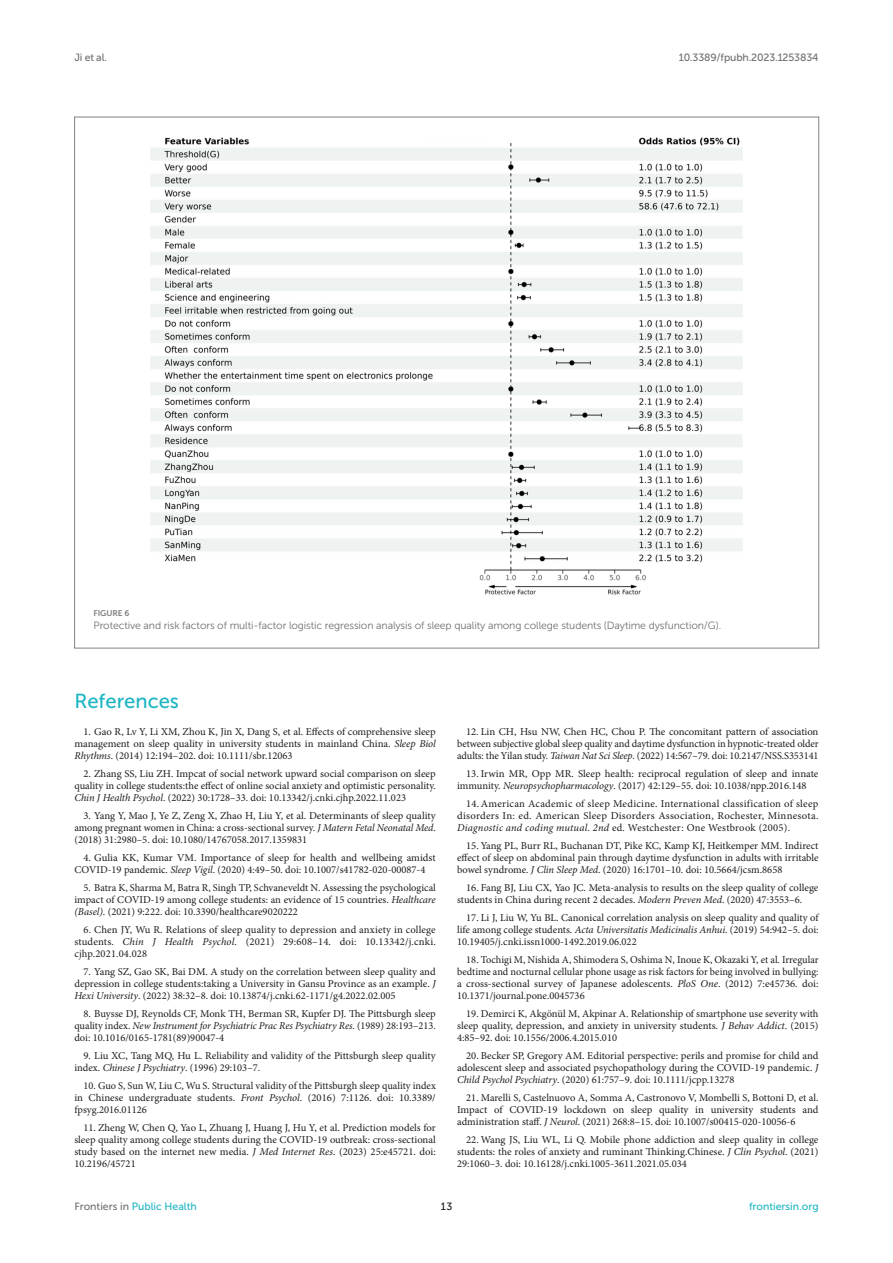
<style>
.page{position:relative;width:893px;height:1263px;background:#fff}
.page>*{position:absolute;margin:0;border:0;box-sizing:border-box;transform-origin:0 0}
.REF_HD{font:20.25px "Museo Sans 500";color:#1db5c3}
.REF_00{font:10.5px/12px "Minion Pro";color:#1b1c1b;text-align:justify}
.FIG_LEG{font:10.5px "Museo Sans 300";letter-spacing:-.01em;color:#706f70}
.t1{font:10.5px "Museo Sans 500";color:#1db5c3}
.t2{font:10.5px "Museo Sans 500";letter-spacing:-.015em;color:#706f70}
.t3{font:10.5px "Museo Sans 500";color:#1b1c1b}
.FIG_HD{font:8.25px "Museo Sans 700";letter-spacing:-.01em;color:#7e7f7f}
.s1{font-style:italic}
.s2{color:#706f70}
</style>
<div class="page">
<img style="left:150px;top:137px;width:593px;height:458px">
<p class="t2" style="left:74px;top:51px;width:34px">Ji et al.</p>
<p class="t2" style="left:679px;top:51px;width:141px">10.3389/fpubh.2023.1253834</p>
<p class="FIG_HD" style="left:94px;top:608px;width:37px">FIGURE 6</p>
<p class="FIG_LEG" style="left:94px;top:620px;width:629px">Protective and risk factors of multi-factor logistic regression analysis of sleep quality among college students (Daytime dysfunction/G).</p>
<p class="REF_HD" style="left:74px;top:690px;width:106px">References</p>
<p class="REF_00" style="left:74px;top:726px;width:363px;text-indent:9px">1. Gao R, Lv Y, Li XM, Zhou K, Jin X, Dang S, et al. Effects of comprehensive sleep management on sleep quality in university students in mainland China. <span class="s1">Sleep Biol Rhythms</span>. (2014) 12:194–202. doi: 10.1111/sbr.12063</p>
<p class="REF_00" style="left:74px;top:768px;width:363px;text-indent:9px">2. Zhang SS, Liu ZH. Impcat of social network upward social comparison on sleep quality in college students:the effect of online social anxiety and optimistic personality.<br><span class="s1">Chin J Health Psychol</span>. (2022) 30:1728–33. doi: 10.13342/j.cnki.cjhp.2022.11.023</p>
<p class="REF_00" style="left:74px;top:810px;width:363px;text-indent:9px">3. Yang Y, Mao J, Ye Z, Zeng X, Zhao H, Liu Y, et al. Determinants of sleep quality among pregnant women in China: a cross-sectional survey. <span class="s1">J Matern Fetal Neonatal Med</span>. (2018) 31:2980–5. doi: 10.1080/14767058.2017.1359831</p>
<p class="REF_00" style="left:74px;top:852px;width:363px;text-indent:9px">4. Gulia KK, Kumar VM. Importance of sleep for health and wellbeing amidst<br>COVID-19 pandemic. <span class="s1">Sleep Vigil</span>. (2020) 4:49–50. doi: 10.1007/s41782-020-00087-4</p>
<p class="REF_00" style="left:74px;top:882px;width:363px;text-indent:9px">5. Batra K, Sharma M, Batra R, Singh TP, Schvaneveldt N. Assessing the psychological impact of COVID-19 among college students: an evidence of 15 countries. <span class="s1">Healthcare (Basel)</span>. (2021) 9:222. doi: 10.3390/healthcare9020222</p>
<p class="REF_00" style="left:74px;top:924px;width:363px;text-indent:9px">6. Chen JY, Wu R. Relations of sleep quality to depression and anxiety in college students. <span class="s1">Chin J Health Psychol</span>. (2021) 29:608–14. doi: 10.13342/j.cnki. cjhp.2021.04.028</p>
<p class="REF_00" style="left:74px;top:966px;width:363px;text-indent:9px">7. Yang SZ, Gao SK, Bai DM. A study on the correlation between sleep quality and depression in college students:taking a University in Gansu Province as an example. <span class="s1">J Hexi University</span>. (2022) 38:32–8. doi: 10.13874/j.cnki.62-1171/g4.2022.02.005</p>
<p class="REF_00" style="left:74px;top:1008px;width:363px;text-indent:9px">8. Buysse DJ, Reynolds CF, Monk TH, Berman SR, Kupfer DJ. The Pittsburgh sleep quality index. <span class="s1">New Instrument for Psychiatric Prac Res Psychiatry Res</span>. (1989) 28:193–213. doi: 10.1016/0165-1781(89)90047-4</p>
<p class="REF_00" style="left:74px;top:1050px;width:363px;text-indent:9px">9. Liu XC, Tang MQ, Hu L. Reliability and validity of the Pittsburgh sleep quality index. <span class="s1">Chinese J Psychiatry</span>. (1996) 29:103–7.</p>
<p class="REF_00" style="left:74px;top:1080px;width:363px;text-indent:9px">10. Guo S, Sun W, Liu C, Wu S. Structural validity of the Pittsburgh sleep quality index in Chinese undergraduate students. <span class="s1">Front Psychol</span>. (2016) 7:1126. doi: 10.3389/ fpsyg.2016.01126</p>
<p class="REF_00" style="left:74px;top:1122px;width:363px;text-indent:9px">11. Zheng W, Chen Q, Yao L, Zhuang J, Huang J, Hu Y, et al. Prediction models for sleep quality among college students during the COVID-19 outbreak: cross-sectional study based on the internet new media. <span class="s1">J Med Internet Res</span>. (2023) 25:e45721. doi:<br>10.2196/45721</p>
<p class="REF_00" style="left:457px;top:726px;width:363px;text-indent:9px">12. Lin CH, Hsu NW, Chen HC, Chou P. The concomitant pattern of association between subjective global sleep quality and daytime dysfunction in hypnotic-treated older adults: the Yilan study. <span class="s1">Taiwan Nat Sci Sleep</span>. (2022) 14:567–79. doi: 10.2147/NSS.S353141</p>
<p class="REF_00" style="left:457px;top:768px;width:363px;text-indent:9px">13. Irwin MR, Opp MR. Sleep health: reciprocal regulation of sleep and innate immunity. <span class="s1">Neuropsychopharmacology</span>. (2017) 42:129–55. doi: 10.1038/npp.2016.148</p>
<p class="REF_00" style="left:457px;top:798px;width:363px;text-indent:9px">14.American Academic of sleep Medicine. International classification of sleep disorders In: ed. American Sleep Disorders Association, Rochester, Minnesota.<br><span class="s1">Diagnostic and coding mutual</span>. <span class="s1">2nd</span> ed. Westchester: One Westbrook (2005).</p>
<p class="REF_00" style="left:457px;top:840px;width:363px;text-indent:9px">15. Yang PL, Burr RL, Buchanan DT, Pike KC, Kamp KJ, Heitkemper MM. Indirect effect of sleep on abdominal pain through daytime dysfunction in adults with irritable bowel syndrome. <span class="s1">J Clin Sleep Med</span>. (2020) 16:1701–10. doi: 10.5664/jcsm.8658</p>
<p class="REF_00" style="left:457px;top:882px;width:363px;text-indent:9px">16. Fang BJ, Liu CX, Yao JC. Meta-analysis to results on the sleep quality of college students in China during recent 2 decades. <span class="s1">Modern Preven Med</span>. (2020) 47:3553–6.</p>
<p class="REF_00" style="left:457px;top:912px;width:363px;text-indent:9px">17. Li J, Liu W, Yu BL. Canonical correlation analysis on sleep quality and quality of life among college students. <span class="s1">Acta Universitatis Medicinalis Anhui</span>. (2019) 54:942–5. doi:<br>10.19405/j.cnki.issn1000-1492.2019.06.022</p>
<p class="REF_00" style="left:457px;top:954px;width:363px;text-indent:9px">18. Tochigi M, Nishida A, Shimodera S, Oshima N, Inoue K, Okazaki Y, et al. Irregular bedtime and nocturnal cellular phone usage as risk factors for being involved in bullying: a cross-sectional survey of Japanese adolescents. <span class="s1">PloS One</span>. (2012) 7:e45736. doi:<br>10.1371/journal.pone.0045736</p>
<p class="REF_00" style="left:457px;top:1008px;width:363px;text-indent:9px">19. Demirci K, Akgönül M, Akpinar A. Relationship of smartphone use severity with sleep quality, depression, and anxiety in university students. <span class="s1">J Behav Addict</span>. (2015)<br>4:85–92. doi: 10.1556/2006.4.2015.010</p>
<p class="REF_00" style="left:457px;top:1050px;width:363px;text-indent:9px">20. Becker SP, Gregory AM. Editorial perspective: perils and promise for child and adolescent sleep and associated psychopathology during the COVID-19 pandemic. <span class="s1">J Child Psychol Psychiatry</span>. (2020) 61:757–9. doi: 10.1111/jcpp.13278</p>
<p class="REF_00" style="left:457px;top:1092px;width:363px;text-indent:9px">21. Marelli S, Castelnuovo A, Somma A, Castronovo V, Mombelli S, Bottoni D, et al.<br>Impact of COVID-19 lockdown on sleep quality in university students and administration staff. <span class="s1">J Neurol</span>. (2021) 268:8–15. doi: 10.1007/s00415-020-10056-6</p>
<p class="REF_00" style="left:457px;top:1134px;width:363px;text-indent:9px">22. Wang JS, Liu WL, Li Q. Mobile phone addiction and sleep quality in college students: the roles of anxiety and ruminant Thinking.Chinese. <span class="s1">J Clin Psychol</span>. (2021)<br>29:1060–3. doi: 10.16128/j.cnki.1005-3611.2021.05.034</p>
<p class="t1" style="left:74px;top:1200px;width:124px"><span class="s2">Frontiers in</span> Public Health</p>
<p class="t3" style="left:441px;top:1200px;width:13px">13</p>
<p class="t1" style="left:749px;top:1200px;width:71px">frontiersin.org</p>
</div>
